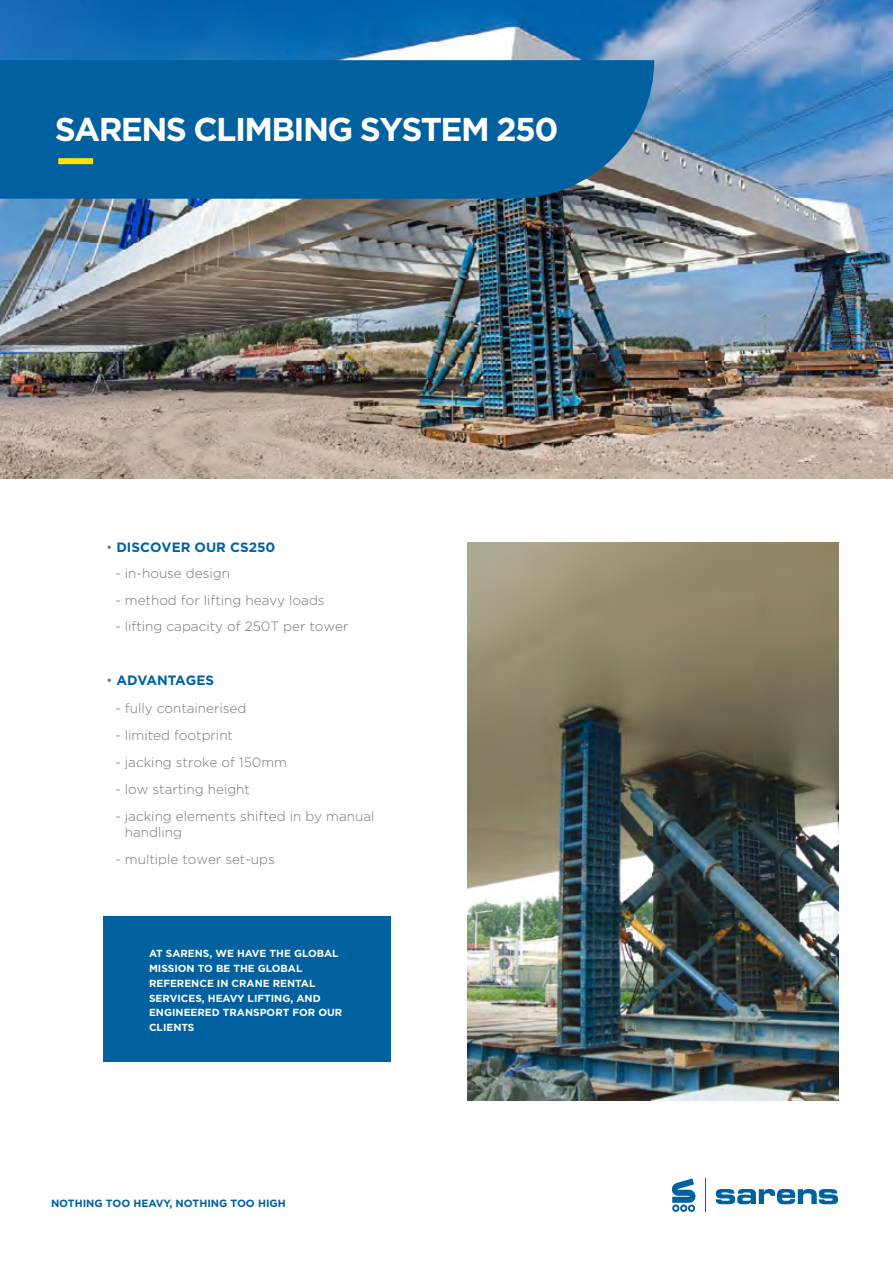
<style>
.page{position:relative;width:893px;height:1263px;background:#fff}
.page>*{position:absolute;margin:0;border:0;box-sizing:border-box;transform-origin:0 0}
.t1{font:700 33px "Gotham";letter-spacing:-.05em;color:#fff}
.t2{font:300 13.5px/16.2px "Gotham";color:#6f777d}
.t3{font:700 13.5px "Gotham";color:#0061a1}
.t4{font:700 10.5px "Gotham";color:#0061a1}
.t5{font:700 10.2px/14.9px "Gotham";color:#fff}
.s1{font-weight:300;color:#6f777d}
</style>
<div class="page">
<img style="left:0;top:0;width:893px;height:478px">
<img style="left:467px;top:542px;width:371px;height:558px">
<div style="left:0;top:60px;width:654px;height:139px;background:#0061a1"></div>
<div style="left:58px;top:158px;width:35px;height:6px;background:#ffe300"></div>
<svg style="left:716px;top:1189px;width:122px;height:15px"></svg>
<svg style="left:672px;top:1178px;width:23px;height:34px"></svg>
<hr style="left:705px;top:1178px;width:1px;height:34px;background:#0061a1">
<div style="left:104px;top:916px;width:287px;height:145px;background:#0061a1"></div>
<h1 class="t1" style="left:55px;top:110px;width:505px">SARENS CLIMBING SYSTEM 250</h1>
<p class="t3" style="left:106px;top:539px;width:171px"><span class="s1">•</span> DISCOVER OUR CS250</p>
<p class="t2" style="left:115px;top:565px;width:116px">- in-house design</p>
<p class="t2" style="left:115px;top:592px;width:211px">- method for lifting heavy loads</p>
<p class="t2" style="left:115px;top:618px;width:235px">- lifting capacity of 250T per tower</p>
<p class="t3" style="left:106px;top:673px;width:110px"><span class="s1">•</span> ADVANTAGES</p>
<p class="t2" style="left:115px;top:700px;width:132px">- fully containerised</p>
<p class="t2" style="left:115px;top:727px;width:119px">- limited footprint</p>
<p class="t2" style="left:115px;top:754px;width:173px">- jacking stroke of 150mm</p>
<p class="t2" style="left:115px;top:781px;width:136px">- low starting height</p>
<p class="t2" style="left:125px;top:808px;width:251px;text-indent:-10px">- jacking elements shifted in by manual handling</p>
<p class="t2" style="left:115px;top:851px;width:161px">- multiple tower set-ups</p>
<p class="t5" style="left:149px;top:946px;width:195px">AT SARENS, WE HAVE THE GLOBAL<br>MISSION TO BE THE GLOBAL<br>REFERENCE IN CRANE RENTAL<br>SERVICES, HEAVY LIFTING, AND<br>ENGINEERED TRANSPORT FOR OUR<br>CLIENTS</p>
<p class="t4" style="left:51px;top:1197px;width:236px">NOTHING TOO HEAVY, NOTHING TOO HIGH</p>
</div>
